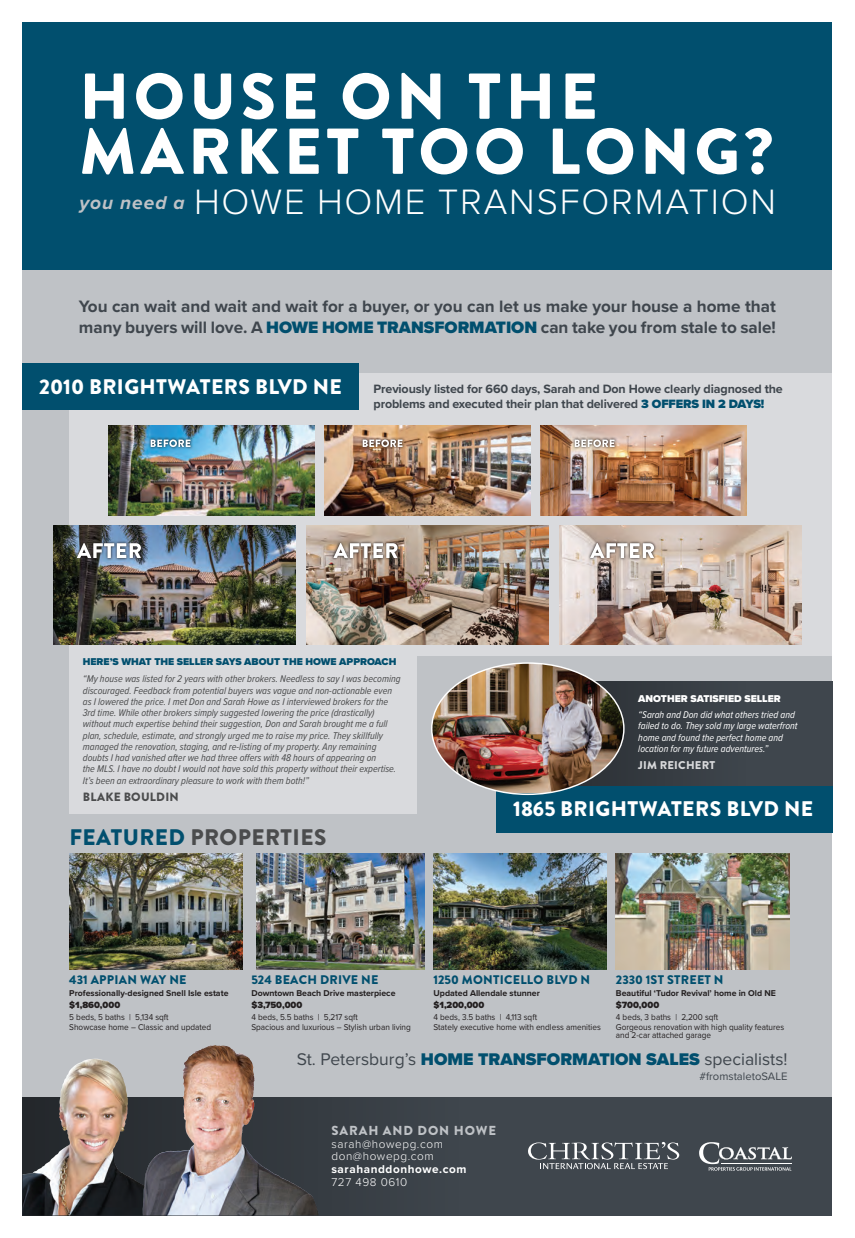
<style>
.page{position:relative;width:855px;height:1238px;background:#fff}
.page>*{position:absolute;margin:0;border:0;box-sizing:border-box;transform-origin:0 0}
.t1{font:900 64.62px/55px "Brandon Grotesque";letter-spacing:.07em;color:#fff}
.t2{font:300 36.5px "Proxima Nova";letter-spacing:.05em;color:#fff}
.t3{font:900 22.5px "Brandon Grotesque";letter-spacing:.02em;color:#4b4c4d}
.t4{font:900 21.12px "Brandon Grotesque";letter-spacing:.02em;color:#fff}
.t5{font:17.5px "Proxima Nova";color:#3f464d}
.t6{font:700 17.12px/21.2px "Proxima Nova";color:#3f464d}
.t7{font:900 13px "Brandon Grotesque";letter-spacing:.07em;color:#bfc2c6}
.t8{font:700 12.5px/15px "Proxima Nova";letter-spacing:-.01em;color:#3f464d}
.t9{font:900 12.5px "Brandon Grotesque";letter-spacing:.02em;color:#014f6e}
.t10{font:900 12px "Brandon Grotesque";letter-spacing:.02em;color:#4b4c4d}
.t11{font:300 11.75px/12.8px "Proxima Nova";letter-spacing:.05em;color:#fff}
.t12{font:700 11.75px "Proxima Nova";letter-spacing:.05em;color:#fff}
.t13{font:11.25px "Proxima Nova";color:#3f464d}
.t14{font:900 11.25px "Brandon Grotesque";letter-spacing:.02em;color:#d8d9db}
.t15{font:900 10.25px "Proxima Nova";color:#014f6e}
.t16{font:900 10.25px "Proxima Nova";color:#fff}
.t17{font:italic 10.12px/11.2px "Proxima Nova Cond";color:#4b4c4d}
.t18{font:italic 10.12px/11.2px "Proxima Nova Cond";color:#fff}
.t19{font:900 9.38px "Proxima Nova";color:#231f20}
.t20{font:8.75px/10px "Proxima Nova";color:#231f20;scale:.94 1}
.t21{font:700 8.75px "Proxima Nova";color:#231f20}
.s1{font-weight:900;color:#014f6e}
.s2{color:#014f6e}
</style>
<div class="page">
<div style="left:22px;top:1096px;width:810px;height:119px;background:#3f464d"></div>
<svg style="left:171px;top:1096px;width:289px;height:119px"></svg>
<div style="left:22px;top:270px;width:810px;height:826px;background:#bfc2c6"></div>
<div style="left:69px;top:373px;width:763px;height:282px;background:#d9dadd"></div>
<div style="left:22px;top:22px;width:810px;height:248px;background:#014f6e"></div>
<img style="left:22px;top:1058px;width:149px;height:157px">
<img style="left:183px;top:1045px;width:31px;height:46px">
<svg style="left:528px;top:1141px;width:151px;height:28px"></svg>
<svg style="left:699px;top:1142px;width:93px;height:28px"></svg>
<div style="left:22px;top:363px;width:337px;height:47px;background:#014f6e"></div>
<img style="left:109px;top:425px;width:205px;height:90px">
<svg style="left:148px;top:436px;width:45px;height:14px"></svg>
<svg style="left:151px;top:439px;width:40px;height:8px"></svg>
<img style="left:54px;top:526px;width:242px;height:118px">
<svg style="left:74px;top:540px;width:70px;height:21px"></svg>
<svg style="left:77px;top:543px;width:64px;height:15px"></svg>
<img style="left:325px;top:425px;width:205px;height:90px">
<svg style="left:360px;top:436px;width:45px;height:14px"></svg>
<svg style="left:363px;top:439px;width:40px;height:8px"></svg>
<img style="left:541px;top:425px;width:205px;height:90px">
<svg style="left:572px;top:436px;width:45px;height:14px"></svg>
<svg style="left:575px;top:439px;width:40px;height:8px"></svg>
<img style="left:307px;top:526px;width:241px;height:118px">
<svg style="left:331px;top:540px;width:69px;height:21px"></svg>
<svg style="left:333px;top:543px;width:65px;height:15px"></svg>
<img style="left:559px;top:526px;width:242px;height:118px">
<svg style="left:588px;top:540px;width:69px;height:21px"></svg>
<svg style="left:590px;top:543px;width:64px;height:15px"></svg>
<img style="left:69px;top:853px;width:174px;height:116px">
<img style="left:433px;top:853px;width:174px;height:116px">
<img style="left:616px;top:853px;width:173px;height:116px">
<img style="left:256px;top:853px;width:169px;height:116px">
<div style="left:501px;top:681px;width:331px;height:119px;background:#3f464d"></div>
<div style="left:496px;top:681px;width:250px;height:104px;background:#383e44"></div>
<div style="left:69px;top:655px;width:347px;height:158px;background:#d9dadd"></div>
<div style="left:496px;top:785px;width:336px;height:47px;background:#014f6e"></div>
<img style="left:432px;top:664px;width:192px;height:129px">
<h1 class="t1" style="left:79px;top:70px;width:695px">HOUSE ON THE<br>MARKET TOO LONG?</h1>
<h2 class="t2" style="left:79px;top:175px;width:698px"><sup>you</sup> <sup>need</sup> <sup>a</sup> HOWE HOME TRANSFORMATION</h2>
<h3 class="t6" style="left:79px;top:295px;width:699px">You can wait and wait and wait for a buyer, or you can let us make your house a home that many buyers will love. A <span class="s1">HOWE HOME TRANSFORMATION</span> can take you from stale to sale!</h3>
<h3 class="t4" style="left:39px;top:372px;width:304px">2010 BRIGHTWATERS BLVD NE</h3>
<p class="t8" style="left:373px;top:381px;width:411px">Previously listed for 660 days, Sarah and Don Howe clearly diagnosed the problems and executed their plan that delivered <span class="s1">3 OFFERS IN 2 DAYS!</span></p>
<p class="t15" style="left:83px;top:654px;width:315px">HERE’S WHAT THE SELLER SAYS ABOUT THE HOWE APPROACH</p>
<p class="t17" style="left:83px;top:673px;width:319px">“My house was listed for 2 years with other brokers. Needless to say I was becoming discouraged. Feedback from potential buyers was vague and non-actionable even as I lowered the price. I met Don and Sarah Howe as I interviewed brokers for the 3rd time. While other brokers simply suggested lowering the price (drastically) without much expertise behind their suggestion, Don and Sarah brought me a full plan, schedule, estimate, and strongly urged me to raise my price. They skillfully managed the renovation, staging, and re-listing of my property. Any remaining doubts I had vanished after we had three offers with 48 hours of appearing on<br>the MLS. I have no doubt I would not have sold this property without their expertise.<br>It’s been an extraordinary pleasure to work with them both!”</p>
<p class="t10" style="left:83px;top:788px;width:97px">BLAKE BOULDIN</p>
<h3 class="t3" style="left:69px;top:821px;width:258px"><span class="s2">FEATURED</span> PROPERTIES</h3>
<p class="t16" style="left:638px;top:691px;width:144px">ANOTHER SATISFIED SELLER</p>
<p class="t18" style="left:638px;top:709px;width:161px">“Sarah and Don did what others tried and failed to do. They sold my large waterfront home and found the perfect home and location for my future adventures.”</p>
<p class="t14" style="left:638px;top:757px;width:78px">JIM REICHERT</p>
<h3 class="t4" style="left:513px;top:794px;width:302px">1865 BRIGHTWATERS BLVD NE</h3>
<p class="t9" style="left:69px;top:971px;width:119px">431 APPIAN WAY NE</p>
<p class="t21" style="left:69px;top:986px;width:161px">Professionally-designed Snell Isle estate</p>
<p class="t19" style="left:69px;top:998px;width:52px">$1,860,000</p>
<p class="t20" style="left:69px;top:1011px;width:153px">5 beds, 5 baths | 5,134 sqft<br>Showcase home – Classic and updated</p>
<p class="t9" style="left:251px;top:971px;width:129px">524 BEACH DRIVE NE</p>
<p class="t21" style="left:251px;top:986px;width:146px">Downtown Beach Drive masterpiece</p>
<p class="t19" style="left:251px;top:998px;width:52px">$3,750,000</p>
<p class="t20" style="left:251px;top:1011px;width:171px">4 beds, 5.5 baths | 5,217 sqft<br>Spacious and luxurious – Stylish urban living</p>
<p class="t9" style="left:616px;top:971px;width:109px">2330 1ST STREET N</p>
<p class="t21" style="left:616px;top:986px;width:162px">Beautiful ‘Tudor Revival’ home in Old NE</p>
<p class="t19" style="left:616px;top:998px;width:45px">$700,000</p>
<p class="t20" style="left:616px;top:1011px;width:181px">4 beds, 3 baths | 2,200 sqft<br>Gorgeous renovation with high quality features</p>
<p class="t20" style="left:616px;top:1030px;width:103px">and 2-car attached garage</p>
<h3 class="t5" style="left:297px;top:1046px;width:492px">St. Petersburg’s <span class="s1">HOME TRANSFORMATION SALES</span> specialists!</h3>
<p class="t13" style="left:699px;top:1068px;width:90px">#fromstaletoSALE</p>
<p class="t9" style="left:434px;top:971px;width:158px">1250 MONTICELLO BLVD N</p>
<p class="t21" style="left:434px;top:986px;width:108px">Updated Allendale stunner</p>
<p class="t19" style="left:434px;top:998px;width:52px">$1,200,000</p>
<p class="t20" style="left:434px;top:1011px;width:180px">4 beds, 3.5 baths | 4,113 sqft<br>Stately executive home with endless amenities</p>
<p class="t7" style="left:332px;top:1121px;width:166px">SARAH AND DON HOWE</p>
<p class="t11" style="left:331px;top:1136px;width:113px">sarah@howepg.com don@howepg.com</p>
<p class="t12" style="left:331px;top:1160px;width:137px">sarahanddonhowe.com</p>
<p class="t11" style="left:331px;top:1174px;width:77px">727 498 0610</p>
</div>
